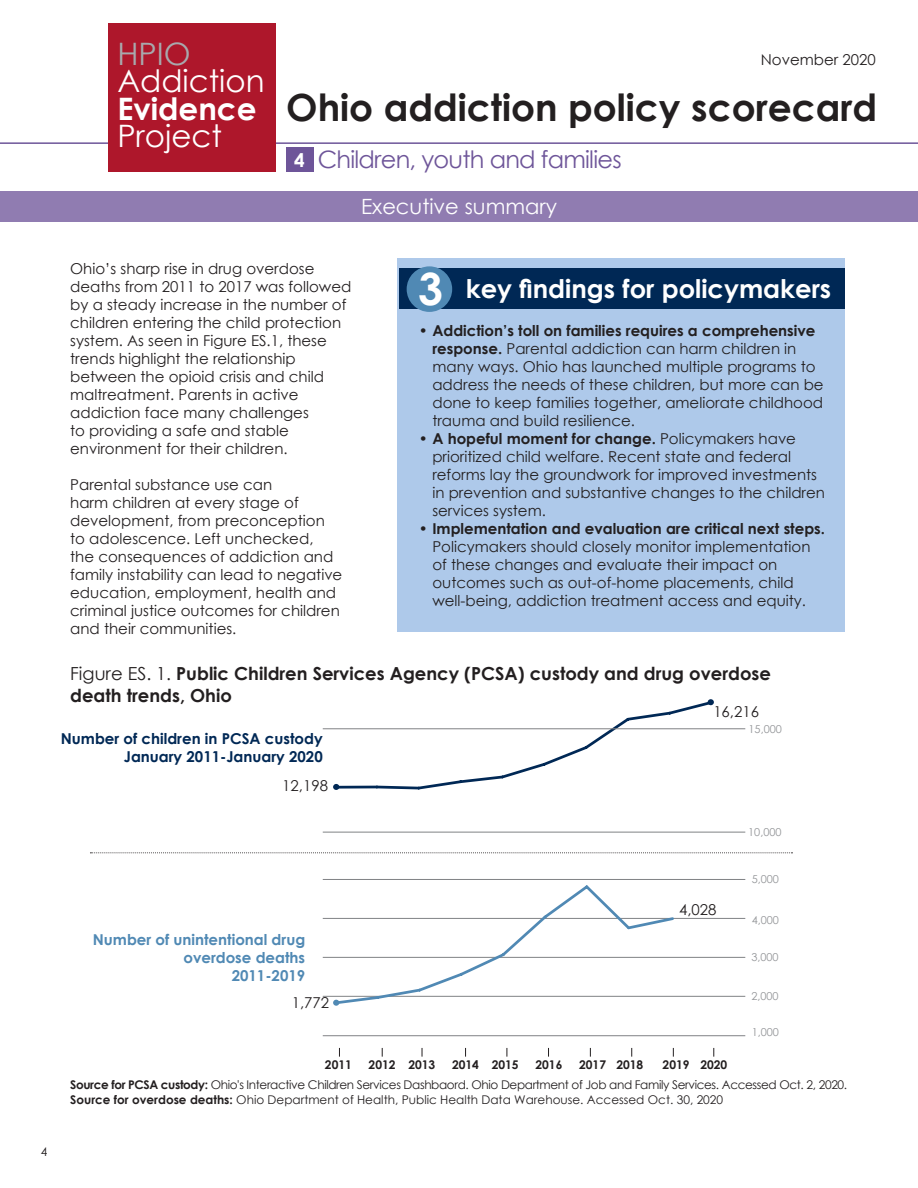
<style>
.page{position:relative;width:918px;height:1188px;background:#fff}
.page>*{position:absolute;margin:0;border:0;box-sizing:border-box;transform-origin:0 0}
.t1{font:700 44.55px "Century Gothic";color:#fff}
.t2{font:700 37.5px "Century Gothic";color:#231f20}
.t3{font:30.9px "Century Gothic";color:#fff}
.t4{font:700 30.9px "Century Gothic";color:#fff}
.t5{font:30.9px "Century Gothic";color:#a8a9ad}
.t6{font:700 25.8px "Century Gothic";color:#fff}
.t7{font:24px "Century Gothic";letter-spacing:-.03em;color:#6e5599}
.t8{font:21px "Century Gothic";color:#fff}
.t9{font:700 18.9px "Century Gothic";color:#fff}
.t10{font:700 18px/21.6px "Century Gothic";color:#231f20}
.t11{font:15px/18px "Century Gothic";color:#231f20}
.t12{font:700 15px/18px "Century Gothic";color:#002855;text-align:right}
.t13{font:700 15px/18px "Century Gothic";color:#5089b4;text-align:right}
.t14{font:12px "Century Gothic";letter-spacing:-.03em;color:#231f20}
.t15{font:12px "Century Gothic";color:#231f20}
.t16{font:700 12px "Century Gothic";color:#231f20}
.t17{font:10.95px "Century Gothic";color:#939598}
.s1{font-weight:700}
.s2{font-weight:400}
</style>
<div class="page">
<div style="left:0;top:191px;width:918px;height:30px;background:#907cb1"></div>
<hr style="left:0;top:142px;width:918px;height:2px;background:#6e5599">
<div style="left:108px;top:24px;width:167px;height:148px;background:#ae172b"></div>
<div style="left:397px;top:258px;width:448px;height:374px;background:#aec9ea"></div>
<div style="left:399px;top:269px;width:446px;height:40px;background:#002855"></div>
<div style="left:407px;top:266px;width:45px;height:46px;background:#5089b4;border-radius:50%"></div>
<div style="left:286px;top:148px;width:28px;height:24px;background:#6e5599"></div>
<svg style="left:332px;top:699px;width:383px;height:91px"></svg>
<hr style="left:323px;top:1035px;width:422px;height:1px;background:#808285">
<hr style="left:323px;top:996px;width:422px;height:1px;background:#808285">
<hr style="left:323px;top:957px;width:422px;height:1px;background:#808285">
<hr style="left:323px;top:918px;width:422px;height:1px;background:#808285">
<hr style="left:323px;top:879px;width:422px;height:1px;background:#808285">
<hr style="left:323px;top:832px;width:422px;height:1px;background:#808285">
<hr style="left:323px;top:729px;width:422px;height:1px;background:#808285">
<svg style="left:90px;top:852px;width:702px;height:1px"></svg>
<svg style="left:333px;top:885px;width:343px;height:121px"></svg>
<p class="t5" style="left:117px;top:33px;width:75px">HPIO</p>
<p class="t3" style="left:117px;top:60px;width:149px">Addiction</p>
<p class="t4" style="left:117px;top:85px;width:141px">Evidence</p>
<p class="t3" style="left:117px;top:114px;width:106px">Project</p>
<p class="t11" style="left:761px;top:51px;width:116px">November 2020</p>
<p class="t2" style="left:286px;top:79px;width:592px">Ohio addiction policy scorecard</p>
<p class="t9" style="left:294px;top:146px;width:12px">4</p>
<p class="t7" style="left:318px;top:142px;width:305px">Children, youth and families</p>
<p class="t8" style="left:361px;top:192px;width:197px">Executive summary</p>
<p class="t11" style="left:70px;top:259px;width:283px">Ohio’s sharp rise in drug overdose deaths from 2011 to 2017 was followed by a steady increase in the number of children entering the child protection system. As seen in Figure ES.1, these trends highlight the relationship between the opioid crisis and child maltreatment. Parents in active addiction face many challenges<br>to providing a safe and stable environment for their children.</p>
<p class="t11" style="left:70px;top:475px;width:274px">Parental substance use can<br>harm children at every stage of development, from preconception to adolescence. Left unchecked,<br>the consequences of addiction and family instability can lead to negative education, employment, health and criminal justice outcomes for children and their communities.</p>
<p class="t1" style="left:418px;top:255px;width:26px">3</p>
<p class="t6" style="left:466px;top:269px;width:367px">key findings for policymakers</p>
<p class="t11" style="left:432px;top:322px;width:393px;text-indent:-14px"><span class="s1">• Addiction’s toll on families requires a comprehensive response.</span> Parental addiction can harm children in many ways. Ohio has launched multiple programs to address the needs of these children, but more can be done to keep families together, ameliorate childhood trauma and build resilience.</p>
<p class="t11" style="left:432px;top:430px;width:394px;text-indent:-14px"><span class="s1">• A hopeful moment for change.</span> Policymakers have prioritized child welfare. Recent state and federal reforms lay the groundwork for improved investments in prevention and substantive changes to the children services system.</p>
<p class="t11" style="left:432px;top:520px;width:394px;text-indent:-14px"><span class="s1">• Implementation and evaluation are critical next steps.<br></span>Policymakers should closely monitor implementation of these changes and evaluate their impact on outcomes such as out-of-home placements, child well-being, addiction treatment access and equity.</p>
<p class="t10" style="left:70px;top:662px;width:702px"><span class="s2">Figure ES. 1.</span> Public Children Services Agency (PCSA) custody and drug overdose death trends, Ohio</p>
<p class="t11" style="left:713px;top:702px;width:47px">16,216</p>
<p class="t12" style="left:61px;top:729px;width:263px">Number of children in PCSA custody<br>January 2011-January 2020</p>
<p class="t11" style="left:282px;top:776px;width:47px">12,198</p>
<p class="t13" style="left:93px;top:930px;width:214px">Number of unintentional drug overdose deaths</p>
<p class="t13" style="left:232px;top:966px;width:75px">2011-2019</p>
<p class="t11" style="left:292px;top:994px;width:39px">1,772</p>
<p class="t11" style="left:679px;top:901px;width:39px">4,028</p>
<p class="t16" style="left:325px;top:1055px;width:28px">2011</p>
<p class="t16" style="left:369px;top:1055px;width:28px">2012</p>
<p class="t16" style="left:408px;top:1055px;width:28px">2013</p>
<p class="t16" style="left:452px;top:1055px;width:28px">2014</p>
<p class="t16" style="left:492px;top:1055px;width:28px">2015</p>
<p class="t16" style="left:536px;top:1055px;width:28px">2016</p>
<p class="t16" style="left:579px;top:1055px;width:28px">2017</p>
<p class="t16" style="left:616px;top:1055px;width:28px">2018</p>
<p class="t16" style="left:663px;top:1055px;width:28px">2019</p>
<p class="t16" style="left:700px;top:1055px;width:28px">2020</p>
<p class="t17" style="left:749px;top:721px;width:35px">15,000</p>
<p class="t17" style="left:748px;top:825px;width:35px">10,000</p>
<p class="t17" style="left:752px;top:872px;width:29px">5,000</p>
<p class="t17" style="left:752px;top:912px;width:29px">4,000</p>
<p class="t17" style="left:751px;top:950px;width:29px">3,000</p>
<p class="t17" style="left:751px;top:988px;width:29px">2,000</p>
<p class="t17" style="left:752px;top:1024px;width:29px">1,000</p>
<p class="t14" style="left:70px;top:1077px;width:779px"><span class="s1">Source for PCSA custody:</span> Ohio's Interactive Children Services Dashbaord. Ohio Department of Job and Family Services. Accessed Oct. 2, 2020.</p>
<p class="t15" style="left:70px;top:1091px;width:655px"><span class="s1">Source for overdose deaths:</span> Ohio Department of Health, Public Health Data Warehouse. Accessed Oct. 30, 2020</p>
<p class="t14" style="left:41px;top:1144px;width:8px">4</p>
</div>
